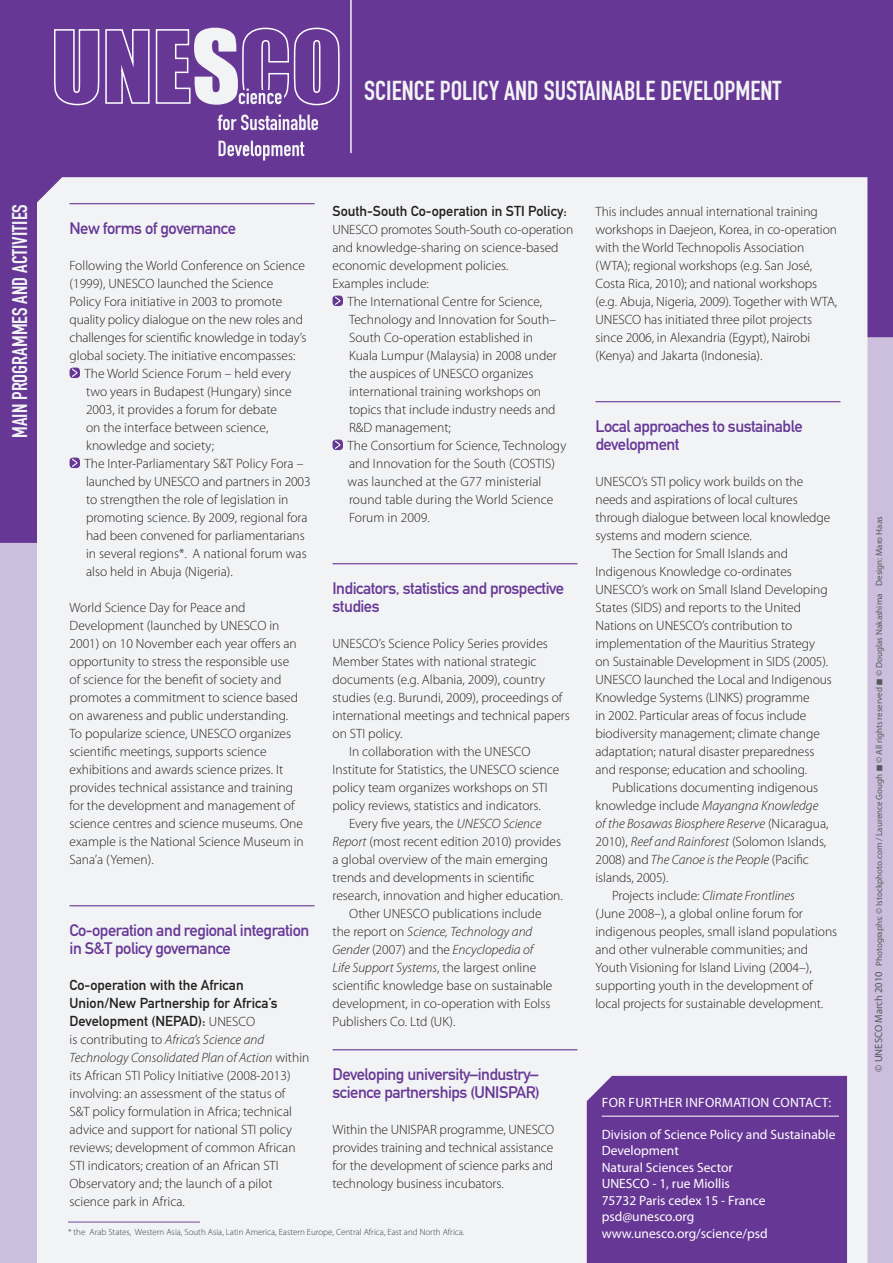
<style>
.page{position:relative;width:893px;height:1263px;background:#ccbfdd}
.page>*{position:absolute;margin:0;border:0;box-sizing:border-box;transform-origin:0 0}
.t1{font:27px "DIN Engschrift Std";color:#f2f3f4}
.t2{font:21px "DIN Engschrift Std";color:#f2f3f4}
.Adresse{font:16.5px/18px "DIN Mittelschrift Std";letter-spacing:-.03em;color:#673796}
.Adresse-2{font:14.25px/18px "DIN Mittelschrift Std";color:#231f20}
.Adresse-3{font:300 13.5px/18px "Myriad Pro";color:#231f20}
.Adresse-4{font:13.5px/16.5px "Myriad Pro";color:#fff}
.Adresse-5{font:13.5px "Myriad Pro";letter-spacing:.02em;color:#fff}
.Adresse-6{font:9px "Myriad Pro";color:#57585a}
.Adresse-7{font:300 9px "Myriad Pro";color:#3e3e3f}
.s1{font-family:"Myriad Pro";font-weight:300;font-size:13.5px}
.s2{font-style:italic}
.s3{font-size:10.5px}
</style>
<div class="page">
<div style="left:0;top:0;width:893px;height:543px;background:#673796"></div>
<div style="left:37px;top:177px;width:830px;height:1086px;background:#f2f3f4"></div>
<hr style="left:350px;top:0;width:2px;height:153px;background:#f2f3f4">
<svg style="left:53px;top:27px;width:287px;height:79px"></svg>
<svg style="left:218px;top:114px;width:100px;height:16px"></svg>
<svg style="left:219px;top:141px;width:85px;height:20px"></svg>
<hr style="left:70px;top:203px;width:244px;height:1px;background:#673796">
<hr style="left:70px;top:905px;width:244px;height:1px;background:#673796">
<div style="left:70px;top:368px;width:10px;height:10px;background:#673796;border-radius:3px"></div>
<svg style="left:72px;top:368px;width:5px;height:9px"></svg>
<div style="left:70px;top:458px;width:10px;height:10px;background:#673796;border-radius:3px"></div>
<svg style="left:72px;top:458px;width:5px;height:9px"></svg>
<hr style="left:332px;top:563px;width:245px;height:1px;background:#673796">
<hr style="left:332px;top:1049px;width:245px;height:1px;background:#673796">
<div style="left:332px;top:296px;width:11px;height:10px;background:#673796;border-radius:3px"></div>
<svg style="left:335px;top:296px;width:5px;height:9px"></svg>
<div style="left:332px;top:440px;width:11px;height:10px;background:#673796;border-radius:3px"></div>
<svg style="left:335px;top:440px;width:5px;height:9px"></svg>
<hr style="left:595px;top:401px;width:245px;height:1px;background:#673796">
<div style="left:587px;top:1076px;width:260px;height:187px;background:#673796"></div>
<hr style="left:602px;top:1116px;width:237px;height:1px;background:#fff">
<hr style="left:68px;top:1222px;width:132px;height:1px;background:#72489d">
<p class="t1" style="left:364px;top:75px;width:419px">SCIENCE POLICY AND SUSTAINABLE DEVELOPMENT</p>
<p class="t2" style="left:7px;top:438px;width:235px;rotate:-90deg">MAIN PROGRAMMES AND ACTIVITIES</p>
<p class="Adresse" style="left:70px;top:219px;width:168px">New forms of governance</p>
<p class="Adresse-3" style="left:70px;top:256px;width:238px">Following the World Conference on Science (1999), UNESCO launched the Science Policy Fora initiative in 2003 to promote quality policy dialogue on the new roles and challenges for scientific knowledge in today’s global society. The initiative encompasses:</p>
<p class="Adresse-3" style="left:85px;top:364px;width:209px">The World Science Forum – held every two years in Budapest (Hungary) since 2003, it provides a forum for debate on the interface between science, knowledge and society;</p>
<p class="Adresse-3" style="left:85px;top:454px;width:228px">The Inter-Parliamentary S&amp;T Policy Fora – launched by UNESCO and partners in 2003 to strengthen the role of legislation in promoting science. By 2009, regional fora had been convened for parliamentarians in several regions*. A national forum was also held in Abuja (Nigeria).</p>
<p class="Adresse-3" style="left:70px;top:598px;width:230px">World Science Day for Peace and Development (launched by UNESCO in 2001) on 10 November each year offers an opportunity to stress the responsible use of science for the benefit of society and promotes a commitment to science based on awareness and public understanding.</p>
<p class="Adresse-3" style="left:70px;top:724px;width:236px">To popularize science, UNESCO organizes scientific meetings, supports science exhibitions and awards science prizes. It provides technical assistance and training for the development and management of science centres and science museums. One example is the National Science Museum in Sana’a (Yemen).</p>
<p class="Adresse" style="left:70px;top:921px;width:241px">Co-operation and regional integration in S&amp;T policy governance</p>
<p class="Adresse-2" style="left:70px;top:976px;width:210px">Co-operation with the African<br>Union/New Partnership for Africa’s<br>Development (NEPAD): <span class="s1">UNESCO</span></p>
<p class="Adresse-3" style="left:70px;top:1030px;width:241px">is contributing to <span class="s2">Africa’s Science and Technology Consolidated Plan of Action</span> within its African STI Policy Initiative (2008-2013) involving: an assessment of the status of<br>S&amp;T policy formulation in Africa; technical advice and support for national STI policy reviews; development of common African STI indicators; creation of an African STI Observatory and; the launch of a pilot science park in Africa.</p>
<p class="Adresse-2" style="left:332px;top:202px;width:236px">South-South Co-operation in STI Policy:</p>
<p class="Adresse-3" style="left:332px;top:220px;width:242px">UNESCO promotes South-South co-operation and knowledge-sharing on science-based economic development policies.</p>
<p class="Adresse-3" style="left:332px;top:274px;width:98px">Examples include:</p>
<p class="Adresse-3" style="left:347px;top:292px;width:211px">The International Centre for Science, Technology and Innovation for South– South Co-operation established in Kuala Lumpur (Malaysia) in 2008 under the auspices of UNESCO organizes international training workshops on topics that include industry needs and R&amp;D management;</p>
<p class="Adresse-3" style="left:347px;top:436px;width:220px">The Consortium for Science, Technology and Innovation for the South (COSTIS)</p>
<p class="Adresse-3" style="left:347px;top:472px;width:207px">was launched at the G77 ministerial round table during the World Science<br>Forum in 2009.</p>
<p class="Adresse" style="left:332px;top:579px;width:233px">Indicators, statistics and prospective studies</p>
<p class="Adresse-3" style="left:332px;top:634px;width:239px">UNESCO’s Science Policy Series provides Member States with national strategic documents (e.g. Albania, 2009), country studies (e.g. Burundi, 2009), proceedings of international meetings and technical papers on STI policy.</p>
<p class="Adresse-3" style="left:332px;top:742px;width:228px;text-indent:16px">In collaboration with the UNESCO Institute for Statistics, the UNESCO science policy team organizes workshops on STI policy reviews, statistics and indicators.</p>
<p class="Adresse-3" style="left:332px;top:814px;width:232px;text-indent:16px">Every five years, the <span class="s2">UNESCO Science Report</span> (most recent edition 2010) provides a global overview of the main emerging trends and developments in scientific research, innovation and higher education.</p>
<p class="Adresse-3" style="left:332px;top:904px;width:221px;text-indent:16px">Other UNESCO publications include the report on <span class="s2">Science, Technology and Gender</span> (2007) and the <span class="s2">Encyclopedia of Life Support Systems</span>, the largest online scientific knowledge base on sustainable development, in co-operation with Eolss Publishers Co. Ltd (UK).</p>
<p class="Adresse" style="left:332px;top:1065px;width:209px">Developing university–industry– science partnerships (UNISPAR)</p>
<p class="Adresse-3" style="left:332px;top:1120px;width:223px;text-align:justify">Within the UNISPAR programme, UNESCO provides training and technical assistance for the development of science parks and technology business incubators.</p>
<p class="Adresse-7" style="left:68px;top:1226px;width:398px">* the Arab States, Western Asia, South Asia, Latin America, Eastern Europe, Central Africa, East and North Africa.</p>
<p class="Adresse-3" style="left:595px;top:202px;width:243px">This includes annual international training workshops in Daejeon, Korea, in co-operation with the World Technopolis Association (WTA); regional workshops (e.g. San José, Costa Rica, 2010); and national workshops (e.g. Abuja, Nigeria, 2009). Together with WTA, UNESCO has initiated three pilot projects since 2006, in Alexandria (Egypt), Nairobi (Kenya) and Jakarta (Indonesia).</p>
<p class="Adresse" style="left:595px;top:417px;width:209px">Local approaches to sustainable development</p>
<p class="Adresse-3" style="left:595px;top:472px;width:236px">UNESCO’s STI policy work builds on the needs and aspirations of local cultures through dialogue between local knowledge systems and modern science.</p>
<p class="Adresse-3" style="left:595px;top:544px;width:238px;text-indent:16px">The Section for Small Islands and Indigenous Knowledge co-ordinates UNESCO’s work on Small Island Developing States (SIDS) and reports to the United Nations on UNESCO’s contribution to implementation of the Mauritius Strategy on Sustainable Development in SIDS (2005).<br>UNESCO launched the Local and Indigenous Knowledge Systems (LINKS) programme<br>in 2002. Particular areas of focus include biodiversity management; climate change adaptation; natural disaster preparedness and response; education and schooling.</p>
<p class="Adresse-3" style="left:595px;top:778px;width:234px;text-indent:16px">Publications documenting indigenous knowledge include <span class="s2">Mayangna Knowledge of the Bosawas Biosphere Reserve</span> (Nicaragua, 2010), <span class="s2">Reef and Rainforest</span> (Solomon Islands, 2008) and <span class="s2">The Canoe is the People</span> (Pacific islands, 2005).</p>
<p class="Adresse-3" style="left:595px;top:886px;width:243px;text-indent:16px">Projects include: <span class="s2">Climate Frontlines<br></span>(June 2008–), a global online forum for indigenous peoples, small island populations and other vulnerable communities; and Youth Visioning for Island Living (2004–), supporting youth in the development of local projects for sustainable development.</p>
<p class="Adresse-5" style="left:602px;top:1094px;width:231px">FOR FURTHER INFORMATION CONTACT:</p>
<p class="Adresse-4" style="left:602px;top:1126px;width:235px">Division of Science Policy and Sustainable<br>Development</p>
<p class="Adresse-4" style="left:602px;top:1159px;width:133px">Natural Sciences Sector</p>
<p class="Adresse-4" style="left:602px;top:1175px;width:130px">UNESCO - 1, rue Miollis</p>
<p class="Adresse-4" style="left:602px;top:1192px;width:165px">75732 Paris cedex 15 - France</p>
<p class="Adresse-4" style="left:602px;top:1208px;width:94px">psd@unesco.org</p>
<p class="Adresse-4" style="left:602px;top:1225px;width:167px">www.unesco.org/science/psd</p>
<p class="Adresse-6" style="left:874px;top:1071px;width:556px;rotate:-90deg"><span class="s3">© UNESCO March 2010</span> Photographs: © Istockphoto.com / Laurence Gough ■ © All rights reserved ■ © Douglas Nakashima Design: Maro Haas</p>
</div>
